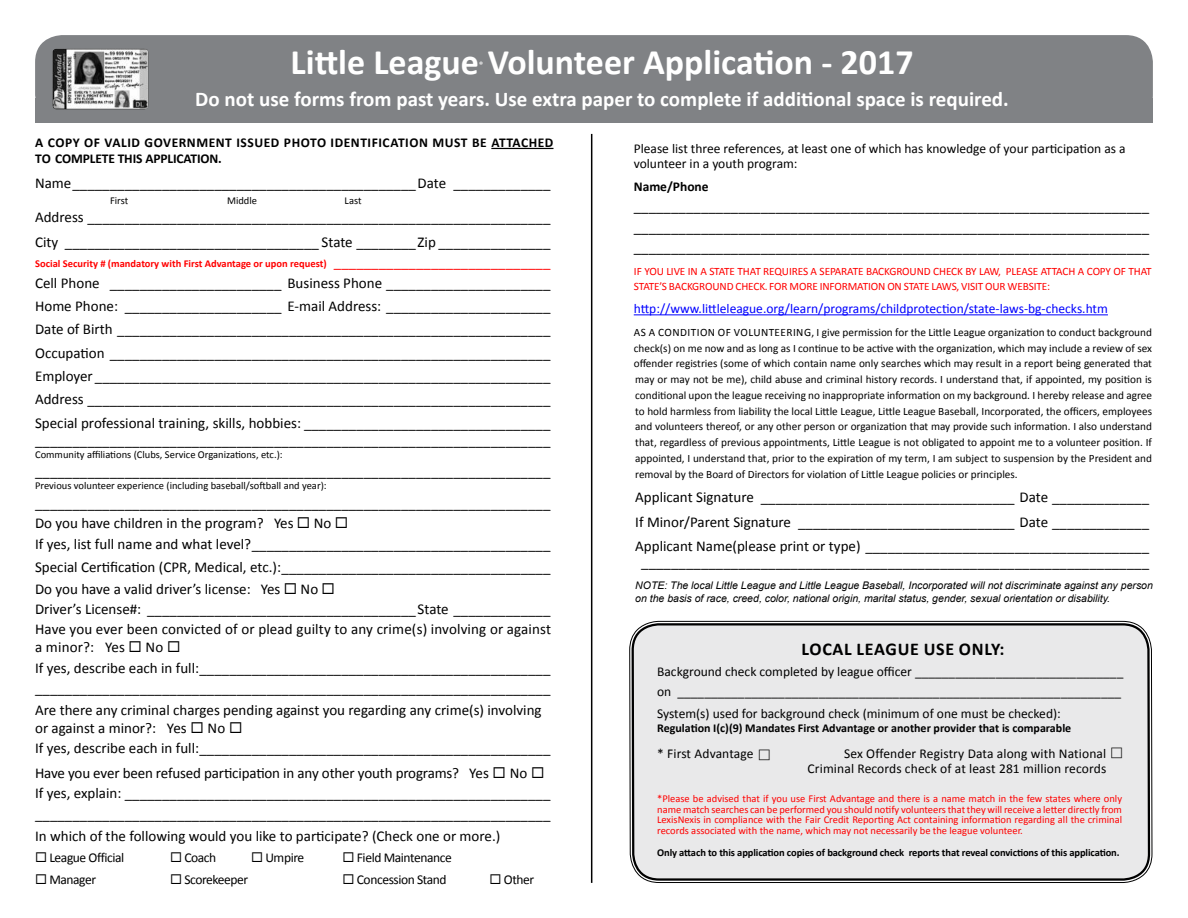
<style>
.page{position:relative;width:1188px;height:918px;background:#fff}
.page>*{position:absolute;margin:0;border:0;box-sizing:border-box;transform-origin:0 0}
.t1{font:700 36px "Calibri";color:#fff}
.t2{font:700 21px "Calibri";color:#fff}
.t3{font:700 18px "Calibri";letter-spacing:.04em;color:#000}
.t4{font:15px/23.2px "Calibri";color:#000}
.t5{font:13.5px/15.8px "Calibri";color:#000}
.t6{font:700 13.5px/16.2px "Calibri";letter-spacing:.035em;color:#000}
.t7{font:13.5px "Calibri";color:#00f}
.t8{font:13.5px "Calibri";letter-spacing:-.03em;color:#000}
.t9{font:700 13.5px "Calibri";color:#000}
.t10{font:700 12px "Calibri";color:#000}
.t11{font:11.25px/15.8px "Calibri";color:#000;text-align:justify}
.t12{font:11.25px/15.8px "Calibri";letter-spacing:-.01em;color:#f00}
.t13{font:10.5px/10.5px "Calibri";color:#f00;text-align:justify}
.t14{font:italic 10.5px/13.5px "Arial";color:#000}
.t15{font:10.5px "Calibri";color:#000}
.t16{font:700 10.5px "Calibri";letter-spacing:-.01em;color:#000}
.t17{font:700 10.5px "Calibri";color:#f00}
.t18{font:700 7.8px "Calibri";color:#fff}
.s1{font-weight:400;font-size:15px}
</style>
<div class="page">
<div style="left:35px;top:98px;width:1117px;height:25px;background:#808285"></div>
<div style="left:35px;top:35px;width:1118px;height:87px;background:#808285;border-radius:27px"></div>
<hr style="left:591px;top:134px;width:1px;height:749px;background:#000">
<hr style="left:491px;top:148px;width:63px;height:1px;background:#000">
<img style="left:52px;top:49px;width:97px;height:60px">
<svg style="left:630px;top:35px;width:521px;height:848px"></svg>
<hr style="left:634px;top:314px;width:474px;height:1px;background:#00f">
<svg style="left:759px;top:749px;width:11px;height:11px"></svg>
<svg style="left:1112px;top:748px;width:10px;height:10px"></svg>
<h1 class="t1" style="left:291px;top:40px;width:624px">Little League Volunteer Application - 2017</h1>
<p class="t18" style="left:479px;top:59px;width:5px">®</p>
<h2 class="t2" style="left:195px;top:86px;width:815px">Do not use forms from past years. Use extra paper to complete if additional space is required.</h2>
<p class="t6" style="left:35px;top:134px;width:520px">A COPY OF VALID GOVERNMENT ISSUED PHOTO IDENTIFICATION MUST BE ATTACHED<br>TO COMPLETE THIS APPLICATION.</p>
<p class="t4" style="left:35px;top:172px;width:517px">Name______________________________________________Date _____________</p>
<p class="t15" style="left:110px;top:194px;width:20px">First</p>
<p class="t15" style="left:227px;top:194px;width:32px">Middle</p>
<p class="t15" style="left:345px;top:194px;width:18px">Last</p>
<p class="t4" style="left:35px;top:205px;width:517px;line-height:24.9px">Address ______________________________________________________________<br>City __________________________________ State ________Zip _______________</p>
<p class="t17" style="left:35px;top:257px;width:517px">Social Security # (mandatory with First Advantage or upon request) <span class="s1">_____________________________</span></p>
<p class="t4" style="left:35px;top:271px;width:517px;text-align:justify">Cell Phone _______________________ Business Phone ______________________ Home Phone: _____________________ E-mail Address: ______________________ Date of Birth __________________________________________________________ Occupation ___________________________________________________________ Employer _____________________________________________________________ Address ______________________________________________________________ Special professional training, skills, hobbies: _________________________________</p>
<p class="t4" style="left:35px;top:428px;width:517px">_____________________________________________________________________</p>
<p class="t15" style="left:35px;top:448px;width:249px">Community affiliations (Clubs, Service Organizations, etc.):</p>
<p class="t4" style="left:35px;top:459px;width:517px">_____________________________________________________________________</p>
<p class="t15" style="left:35px;top:478px;width:293px">Previous volunteer experience (including baseball/softball and year):</p>
<p class="t4" style="left:35px;top:493px;width:517px;line-height:20.2px">_____________________________________________________________________<br>Do you have children in the program? Yes ◻ No ◻<br>If yes, list full name and what level?________________________________________</p>
<p class="t4" style="left:35px;top:556px;width:517px;line-height:21.9px">Special Certification (CPR, Medical, etc.):____________________________________<br>Do you have a valid driver’s license: Yes ◻ No ◻</p>
<p class="t4" style="left:35px;top:599px;width:517px;line-height:20.4px">Driver’s License#: ____________________________________State _____________<br>Have you ever been convicted of or plead guilty to any crime(s) involving or against</p>
<p class="t4" style="left:35px;top:637px;width:517px;line-height:20.2px">a minor?: Yes ◻ No ◻<br>If yes, describe each in full:_______________________________________________ _____________________________________________________________________</p>
<p class="t4" style="left:35px;top:701px;width:508px;line-height:18px">Are there any criminal charges pending against you regarding any crime(s) involving or against a minor?: Yes ◻ No ◻</p>
<p class="t4" style="left:35px;top:736px;width:517px;line-height:24.9px">If yes, describe each in full:_______________________________________________<br>Have you ever been refused participation in any other youth programs? Yes ◻ No ◻</p>
<p class="t4" style="left:35px;top:783px;width:517px;line-height:20.4px">If yes, explain: _________________________________________________________ _____________________________________________________________________</p>
<p class="t4" style="left:35px;top:824px;width:467px">In which of the following would you like to participate? (Check one or more.)</p>
<p class="t8" style="left:35px;top:849px;width:91px">◻ League Official</p>
<p class="t5" style="left:170px;top:850px;width:48px">◻ Coach</p>
<p class="t5" style="left:251px;top:850px;width:55px">◻ Umpire</p>
<p class="t8" style="left:343px;top:849px;width:111px">◻ Field Maintenance</p>
<p class="t8" style="left:35px;top:871px;width:63px">◻ Manager</p>
<p class="t8" style="left:170px;top:871px;width:80px">◻ Scorekeeper</p>
<p class="t8" style="left:343px;top:871px;width:106px">◻ Concession Stand</p>
<p class="t5" style="left:490px;top:872px;width:46px">◻ Other</p>
<p class="t5" style="left:634px;top:140px;width:493px">Please list three references, at least one of which has knowledge of your participation as a volunteer in a youth program:</p>
<p class="t9" style="left:634px;top:178px;width:76px">Name/Phone</p>
<p class="t4" style="left:634px;top:196px;width:517px;line-height:20.4px;text-align:justify">_____________________________________________________________________ _____________________________________________________________________ _____________________________________________________________________</p>
<p class="t12" style="left:634px;top:263px;width:519px">IF YOU LIVE IN A STATE THAT REQUIRES A SEPARATE BACKGROUND CHECK BY LAW, PLEASE ATTACH A COPY OF THAT<br>STATE’S BACKGROUND CHECK. FOR MORE INFORMATION ON STATE LAWS, VISIT OUR WEBSITE:</p>
<p class="t7" style="left:634px;top:300px;width:476px">http://www.littleleague.org/learn/programs/childprotection/state-laws-bg-checks.htm</p>
<p class="t11" style="left:634px;top:324px;width:520px">AS A CONDITION OF VOLUNTEERING, I give permission for the Little League organization to conduct background check(s) on me now and as long as I continue to be active with the organization, which may include a review of sex offender registries (some of which contain name only searches which may result in a report being generated that may or may not be me), child abuse and criminal history records. I understand that, if appointed, my position is conditional upon the league receiving no inappropriate information on my background. I hereby release and agree to hold harmless from liability the local Little League, Little League Baseball, Incorporated, the officers, employees and volunteers thereof, or any other person or organization that may provide such information. I also understand that, regardless of previous appointments, Little League is not obligated to appoint me to a volunteer position. If appointed, I understand that, prior to the expiration of my term, I am subject to suspension by the President and removal by the Board of Directors for violation of Little League policies or principles.</p>
<p class="t4" style="left:635px;top:485px;width:515px;line-height:24.9px">Applicant Signature __________________________________ Date _____________<br>If Minor/Parent Signature _____________________________ Date _____________</p>
<p class="t4" style="left:635px;top:537px;width:515px;line-height:16.5px;text-align:center">Applicant Name(please print or type) ______________________________________ ____________________________________________________________________</p>
<p class="t14" style="left:635px;top:579px;width:519px">NOTE: The local Little League and Little League Baseball, Incorporated will not discriminate against any person on the basis of race, creed, color, national origin, marital status, gender, sexual orientation or disability.</p>
<p class="t3" style="left:802px;top:638px;width:205px">LOCAL LEAGUE USE ONLY:</p>
<p class="t5" style="left:657px;top:662px;width:468px;line-height:19.5px">Background check completed by league officer _______________________________ on __________________________________________________________________</p>
<p class="t5" style="left:657px;top:706px;width:405px">System(s) used for background check (minimum of one must be checked):</p>
<p class="t10" style="left:657px;top:721px;width:416px">Regulation I(c)(9) Mandates First Advantage or another provider that is comparable</p>
<p class="t5" style="left:657px;top:746px;width:98px">* First Advantage</p>
<p class="t5" style="left:808px;top:746px;width:300px;line-height:15px;text-align:right">Sex Offender Registry Data along with National<br>Criminal Records check of at least 281 million records</p>
<p class="t13" style="left:657px;top:793px;width:466px">*Please be advised that if you use First Advantage and there is a name match in the few states where only name match searches can be performed you should notify volunteers that they will receive a letter directly from LexisNexis in compliance with the Fair Credit Reporting Act containing information regarding all the criminal records associated with the name, which may not necessarily be the league volunteer.</p>
<p class="t16" style="left:657px;top:846px;width:464px">Only attach to this application copies of background check reports that reveal convictions of this application.</p>
</div>
